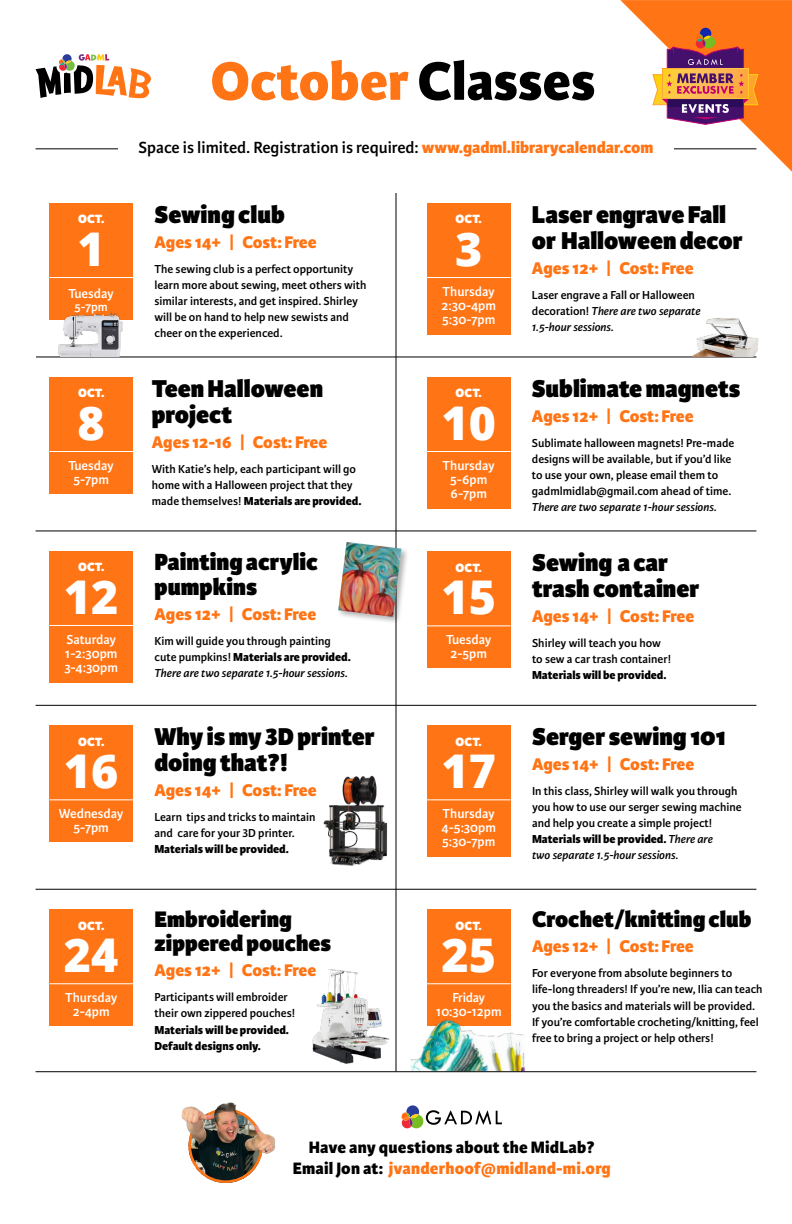
<style>
.page{position:relative;width:792px;height:1224px;background:#fff}
.page>*{position:absolute;margin:0;border:0;box-sizing:border-box;transform-origin:0 0}
.t1{font:800 57.3px "Karmina Sans";color:#ff7414}
.t2{font:800 46.5px "Open Sans";color:#fff}
.t3{font:800 26px/26px "Karmina Sans";color:#000}
.t4{font:800 25px/25px "Karmina Sans";color:#000}
.t5{font:800 24px/24px "Karmina Sans";color:#000}
.t6{font:800 18px "Karmina Sans";color:#ff7414}
.t7{font:800 17.6px/21px "Karmina Sans";letter-spacing:.01em;color:#000;text-align:center}
.t8{font:600 17.3px "Karmina Sans";color:#000}
.t9{font:600 13.9px/13.9px "Karmina Sans";color:#fff;text-align:center}
.t10{font:600 13.9px/13.9px "Karmina Sans";letter-spacing:-.02em;color:#fff;text-align:center}
.t11{font:600 13px "Karmina Sans";color:#fff}
.t12{font:800 12.8px "Karmina Sans";letter-spacing:.01em;color:#fff}
.t13{font:600 12.3px/16px "Karmina Sans";color:#000}
.t14{font:800 12.3px/16px "Karmina Sans";color:#000}
.t15{font:italic 600 12.3px "Karmina Sans";color:#000}
.s1{color:#000}
.s2{font-weight:800;color:#ff7414}
.s3{font-weight:800}
.s4{font-style:italic}
.s5{color:#ff7414}
</style>
<div class="page">
<hr style="left:36px;top:531px;width:720px;height:1px;background:#000">
<hr style="left:36px;top:149px;width:720px;height:1px;background:#000">
<hr style="left:36px;top:705px;width:720px;height:1px;background:#000">
<svg style="left:36px;top:54px;width:115px;height:45px"></svg>
<svg style="left:620px;top:0;width:172px;height:172px"></svg>
<div style="left:118px;top:140px;width:556px;height:13px;background:#fff"></div>
<hr style="left:36px;top:889px;width:720px;height:1px;background:#000">
<hr style="left:36px;top:357px;width:720px;height:1px;background:#000">
<hr style="left:396px;top:193px;width:1px;height:878px;background:#000">
<img style="left:691px;top:318px;width:68px;height:39px">
<div style="left:427px;top:203px;width:84px;height:132px;background:#ff7414"></div>
<hr style="left:427px;top:277px;width:84px;height:1px;background:#fff">
<div style="left:49px;top:203px;width:84px;height:116px;background:#ff7414"></div>
<hr style="left:49px;top:277px;width:84px;height:1px;background:#fff">
<div style="left:427px;top:909px;width:84px;height:117px;background:#ff7414"></div>
<hr style="left:427px;top:983px;width:84px;height:1px;background:#fff">
<div style="left:49px;top:909px;width:84px;height:117px;background:#ff7414"></div>
<hr style="left:49px;top:983px;width:84px;height:1px;background:#fff">
<img style="left:312px;top:969px;width:77px;height:95px">
<img style="left:411px;top:1019px;width:114px;height:52px">
<hr style="left:36px;top:1071px;width:720px;height:1px;background:#000">
<img style="left:57px;top:312px;width:67px;height:45px">
<div style="left:49px;top:377px;width:84px;height:116px;background:#ff7414"></div>
<hr style="left:49px;top:451px;width:84px;height:1px;background:#fff">
<div style="left:427px;top:377px;width:84px;height:132px;background:#ff7414"></div>
<hr style="left:427px;top:451px;width:84px;height:1px;background:#fff">
<div style="left:427px;top:725px;width:84px;height:132px;background:#ff7414"></div>
<hr style="left:427px;top:800px;width:84px;height:1px;background:#fff">
<div style="left:49px;top:725px;width:84px;height:117px;background:#ff7414"></div>
<hr style="left:49px;top:800px;width:84px;height:1px;background:#fff">
<div style="left:427px;top:551px;width:84px;height:117px;background:#ff7414"></div>
<hr style="left:427px;top:626px;width:84px;height:1px;background:#fff">
<div style="left:49px;top:551px;width:84px;height:132px;background:#ff7414"></div>
<hr style="left:49px;top:625px;width:84px;height:1px;background:#fff">
<img style="left:323px;top:774px;width:74px;height:94px">
<svg style="left:402px;top:1105px;width:100px;height:23px"></svg>
<img style="left:181px;top:1102px;width:95px;height:75px">
<div style="left:337px;top:540px;width:72px;height:85px;background:#000;opacity:.3"></div>
<img style="left:338px;top:542px;width:63px;height:75px">
<h1 class="t1" style="left:210px;top:48px;width:387px">October <span class="s1">Classes</span></h1>
<h3 class="t8" style="left:138px;top:138px;width:517px">Space is limited. Registration is required: <span class="s2">www.gadml.librarycalendar.com</span></h3>
<p class="t12" style="left:78px;top:212px;width:28px">OCT.</p>
<h2 class="t2" style="left:78px;top:213px;width:29px">1</h2>
<p class="t9" style="left:69px;top:287px;width:47px">Tuesday</p>
<p class="t11" style="left:75px;top:299px;width:35px">5-7pm</p>
<p class="t12" style="left:78px;top:386px;width:28px">OCT.</p>
<h2 class="t2" style="left:78px;top:387px;width:29px">8</h2>
<p class="t9" style="left:69px;top:459px;width:47px">Tuesday<br>5-7pm</p>
<p class="t12" style="left:78px;top:560px;width:28px">OCT.</p>
<h2 class="t2" style="left:64px;top:561px;width:56px">12</h2>
<p class="t9" style="left:64px;top:633px;width:55px;text-align:left">Saturday<br>1-2:30pm<br>3-4:30pm</p>
<p class="t12" style="left:78px;top:734px;width:28px">OCT.</p>
<h2 class="t2" style="left:64px;top:736px;width:56px">16</h2>
<p class="t9" style="left:59px;top:807px;width:66px">Wednesday<br>5-7pm</p>
<h3 class="t3" style="left:154px;top:202px;width:132px">Sewing club</h3>
<h3 class="t6" style="left:154px;top:231px;width:164px">Ages 14+ | Cost: Free</h3>
<p class="t13" style="left:154px;top:261px;width:214px">The sewing club is a perfect opportunity learn more about sewing, meet others with similar interests, and get inspired. Shirley will be on hand to help new sewists and cheer on the experienced.</p>
<h3 class="t3" style="left:152px;top:376px;width:173px">Teen Halloween project</h3>
<h3 class="t6" style="left:152px;top:431px;width:177px">Ages 12-16 | Cost: Free</h3>
<p class="t13" style="left:152px;top:461px;width:211px">With Katie’s help, each participant will go home with a Halloween project that they made themselves! <span class="s3">Materials are provided.</span></p>
<h3 class="t4" style="left:154px;top:550px;width:165px">Painting acrylic pumpkins</h3>
<h3 class="t6" style="left:154px;top:603px;width:163px">Ages 12+ | Cost: Free</h3>
<p class="t13" style="left:154px;top:633px;width:198px">Kim will guide you through painting cute pumpkins! <span class="s3">Materials are provided.<br></span><span class="s4">There are two separate 1.5-hour sessions.</span></p>
<h3 class="t3" style="left:154px;top:725px;width:222px">Why is my 3D printer doing that?!</h3>
<h3 class="t6" style="left:154px;top:780px;width:164px">Ages 14+ | Cost: Free</h3>
<p class="t13" style="left:154px;top:809px;width:163px">Learn tips and tricks to maintain and care for your 3D printer.</p>
<p class="t14" style="left:154px;top:841px;width:136px">Materials will be provided.</p>
<p class="t12" style="left:456px;top:212px;width:28px">OCT.</p>
<h2 class="t2" style="left:455px;top:213px;width:29px">3</h2>
<p class="t9" style="left:442px;top:285px;width:56px;text-align:justify">Thursday 2:30-4pm 5:30-7pm</p>
<p class="t12" style="left:456px;top:386px;width:28px">OCT.</p>
<h2 class="t2" style="left:442px;top:387px;width:56px">10</h2>
<p class="t9" style="left:443px;top:459px;width:54px">Thursday<br>5-6pm<br>6-7pm</p>
<p class="t12" style="left:456px;top:560px;width:28px">OCT.</p>
<h2 class="t2" style="left:442px;top:562px;width:56px">15</h2>
<p class="t9" style="left:446px;top:633px;width:47px">Tuesday<br>2-5pm</p>
<p class="t12" style="left:456px;top:734px;width:28px">OCT.</p>
<h2 class="t2" style="left:442px;top:736px;width:56px">17</h2>
<p class="t9" style="left:442px;top:807px;width:56px;text-align:justify">Thursday 4-5:30pm 5:30-7pm</p>
<h3 class="t3" style="left:532px;top:202px;width:212px">Laser engrave Fall or Halloween decor</h3>
<h3 class="t6" style="left:532px;top:257px;width:163px">Ages 12+ | Cost: Free</h3>
<p class="t13" style="left:532px;top:287px;width:170px">Laser engrave a Fall or Halloween decoration! <span class="s4">There are two separate<br>1.5-hour sessions.</span></p>
<h3 class="t3" style="left:532px;top:376px;width:210px">Sublimate magnets</h3>
<h3 class="t6" style="left:532px;top:405px;width:163px">Ages 12+ | Cost: Free</h3>
<p class="t13" style="left:532px;top:435px;width:204px">Sublimate halloween magnets! Pre-made designs will be available, but if you’d like to use your own, please email them to gadmlmidlab@gmail.com ahead of time.</p>
<p class="t15" style="left:532px;top:500px;width:187px">There are two separate 1-hour sessions.</p>
<h3 class="t3" style="left:532px;top:551px;width:169px">Sewing a car trash container</h3>
<h3 class="t6" style="left:532px;top:606px;width:164px">Ages 14+ | Cost: Free</h3>
<p class="t13" style="left:532px;top:635px;width:141px">Shirley will teach you how to sew a car trash container!</p>
<p class="t14" style="left:532px;top:667px;width:136px">Materials will be provided.</p>
<h3 class="t3" style="left:532px;top:725px;width:195px">Serger sewing 101</h3>
<h3 class="t6" style="left:532px;top:754px;width:164px">Ages 14+ | Cost: Free</h3>
<p class="t13" style="left:532px;top:783px;width:211px">In this class, Shirley will walk you through you how to use our serger sewing machine and help you create a simple project!<br><span class="s3">Materials will be provided.</span> <span class="s4">There are<br>two separate 1.5-hour sessions.</span></p>
<p class="t12" style="left:78px;top:918px;width:28px">OCT.</p>
<h2 class="t2" style="left:64px;top:920px;width:56px">24</h2>
<p class="t9" style="left:65px;top:991px;width:54px">Thursday<br>2-4pm</p>
<h3 class="t5" style="left:154px;top:909px;width:178px">Embroidering zippered pouches</h3>
<h3 class="t6" style="left:154px;top:960px;width:163px">Ages 12+ | Cost: Free</h3>
<p class="t13" style="left:154px;top:990px;width:142px">Participants will embroider their own zippered pouches!</p>
<p class="t14" style="left:154px;top:1022px;width:136px">Materials will be provided.<br>Default designs only.</p>
<p class="t12" style="left:456px;top:918px;width:28px">OCT.</p>
<h2 class="t2" style="left:442px;top:920px;width:56px">25</h2>
<p class="t10" style="left:436px;top:991px;width:67px">Friday<br>10:30-12pm</p>
<h3 class="t5" style="left:532px;top:909px;width:221px">Crochet/knitting club</h3>
<h3 class="t6" style="left:532px;top:936px;width:163px">Ages 12+ | Cost: Free</h3>
<p class="t13" style="left:532px;top:966px;width:232px">For everyone from absolute beginners to life-long threaders! If you’re new, Ilia can teach you the basics and materials will be provided.<br>If you’re comfortable crocheting/knitting, feel free to bring a project or help others!</p>
<h3 class="t7" style="left:293px;top:1137px;width:319px">Have any questions about the MidLab?<br>Email Jon at: <span class="s5">jvanderhoof@midland-mi.org</span></h3>
</div>
